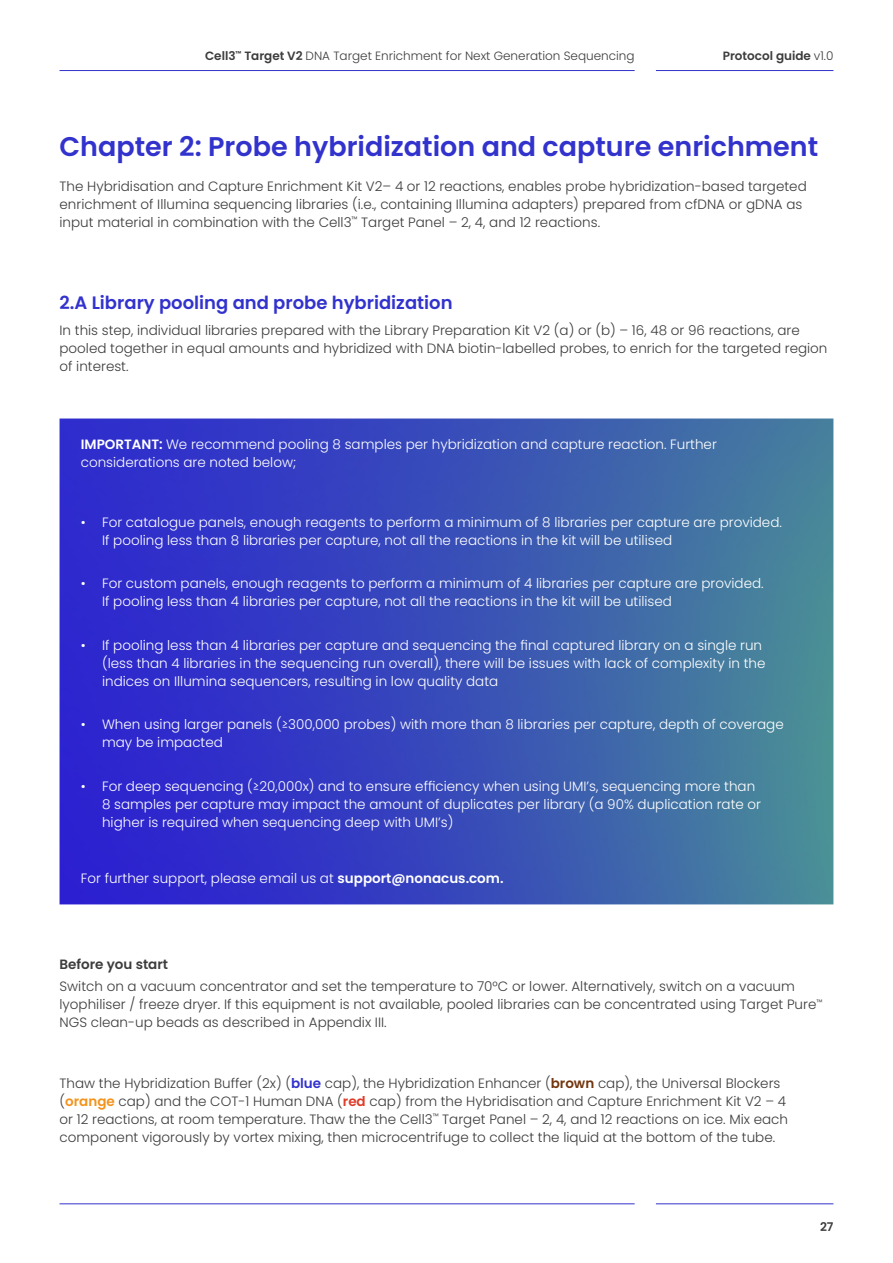
<style>
.page{position:relative;width:893px;height:1263px;background:#fff}
.page>*{position:absolute;margin:0;border:0;box-sizing:border-box;transform-origin:0 0}
.t1{font:600 27px "Poppins";color:#3232cd}
.t2{font:600 18px "Poppins";color:#3232cd}
.t3{font:300 13.5px/18px "Poppins";color:#3c3c3c}
.t4{font:300 13.5px/18px "Poppins";color:#fff}
.t5{font:600 13.5px "Poppins";color:#3c3c3c}
.t6{font:300 12px "Poppins";color:#3c3c3c}
.t7{font:600 12px "Poppins";color:#3c3c3c}
.s1{font-weight:600}
.s2{font-weight:300}
.s3{font-weight:600;color:#3232cd}
.s4{font-weight:600;color:#72360f}
.s5{font-weight:600;color:#f3931b}
.s6{font-weight:600;color:#df3c29}
</style>
<div class="page">
<hr style="left:656px;top:70px;width:177px;height:1px;background:#3232cd">
<hr style="left:656px;top:1203px;width:177px;height:1px;background:#3232cd">
<hr style="left:60px;top:70px;width:575px;height:1px;background:#3232cd">
<hr style="left:60px;top:1203px;width:575px;height:1px;background:#3232cd">
<img style="left:60px;top:418px;width:773px;height:486px">
<p class="t6" style="left:205px;top:48px;width:431px"><span class="s1">Cell3</span><sup>™</sup> <span class="s1">Target V2</span> DNA Target Enrichment for Next Generation Sequencing</p>
<p class="t7" style="left:723px;top:48px;width:112px">Protocol guide <span class="s2">v1.0</span></p>
<h1 class="t1" style="left:60px;top:131px;width:760px">Chapter 2: Probe hybridization and capture enrichment</h1>
<p class="t3" style="left:60px;top:177px;width:749px">The Hybridisation and Capture Enrichment Kit V2– 4 or 12 reactions, enables probe hybridization-based targeted enrichment of Illumina sequencing libraries (i.e., containing Illumina adapters) prepared from cfDNA or gDNA as input material in combination with the Cell3<sup>™</sup> Target Panel – 2, 4, and 12 reactions.</p>
<h2 class="t2" style="left:60px;top:292px;width:395px">2.A Library pooling and probe hybridization</h2>
<p class="t3" style="left:60px;top:322px;width:769px">In this step, individual libraries prepared with the Library Preparation Kit V2 (a) or (b) – 16, 48 or 96 reactions, are pooled together in equal amounts and hybridized with DNA biotin-labelled probes, to enrich for the targeted region of interest.</p>
<p class="t4" style="left:81px;top:435px;width:638px"><span class="s1">IMPORTANT:</span> We recommend pooling 8 samples per hybridization and capture reaction. Further considerations are noted below;</p>
<p class="t4" style="left:102px;top:513px;width:681px;text-indent:-21px">• For catalogue panels, enough reagents to perform a minimum of 8 libraries per capture are provided.<br>If pooling less than 8 libraries per capture, not all the reactions in the kit will be utilised</p>
<p class="t4" style="left:102px;top:574px;width:663px;text-indent:-21px">• For custom panels, enough reagents to perform a minimum of 4 libraries per capture are provided.<br>If pooling less than 4 libraries per capture, not all the reactions in the kit will be utilised</p>
<p class="t4" style="left:102px;top:636px;width:665px;text-indent:-21px">• If pooling less than 4 libraries per capture and sequencing the final captured library on a single run (less than 4 libraries in the sequencing run overall), there will be issues with lack of complexity in the indices on Illumina sequencers, resulting in low quality data</p>
<p class="t4" style="left:102px;top:715px;width:683px;text-indent:-21px">• When using larger panels (≥300,000 probes) with more than 8 libraries per capture, depth of coverage may be impacted</p>
<p class="t4" style="left:102px;top:777px;width:661px;text-indent:-21px">• For deep sequencing (≥20,000x) and to ensure efficiency when using UMI’s, sequencing more than<br>8 samples per capture may impact the amount of duplicates per library (a 90% duplication rate or higher is required when sequencing deep with UMI’s)</p>
<p class="t4" style="left:81px;top:869px;width:424px">For further support, please email us at <span class="s1">support@nonacus.com.</span></p>
<p class="t5" style="left:60px;top:956px;width:110px">Before you start</p>
<p class="t3" style="left:60px;top:977px;width:764px">Switch on a vacuum concentrator and set the temperature to 70°C or lower. Alternatively, switch on a vacuum lyophiliser / freeze dryer. If this equipment is not available, pooled libraries can be concentrated using Target Pure<sup>™<br></sup>NGS clean-up beads as described in Appendix III.</p>
<p class="t3" style="left:60px;top:1074px;width:730px">Thaw the Hybridization Buffer (2x) (<span class="s3">blue</span> cap), the Hybridization Enhancer (<span class="s4">brown</span> cap), the Universal Blockers (<span class="s5">orange</span> cap) and the COT-1 Human DNA (<span class="s6">red</span> cap) from the Hybridisation and Capture Enrichment Kit V2 – 4 or 12 reactions, at room temperature. Thaw the the Cell3<sup>™</sup> Target Panel – 2, 4, and 12 reactions on ice. Mix each component vigorously by vortex mixing, then microcentrifuge to collect the liquid at the bottom of the tube.</p>
<p class="t7" style="left:820px;top:1220px;width:15px">27</p>
</div>
